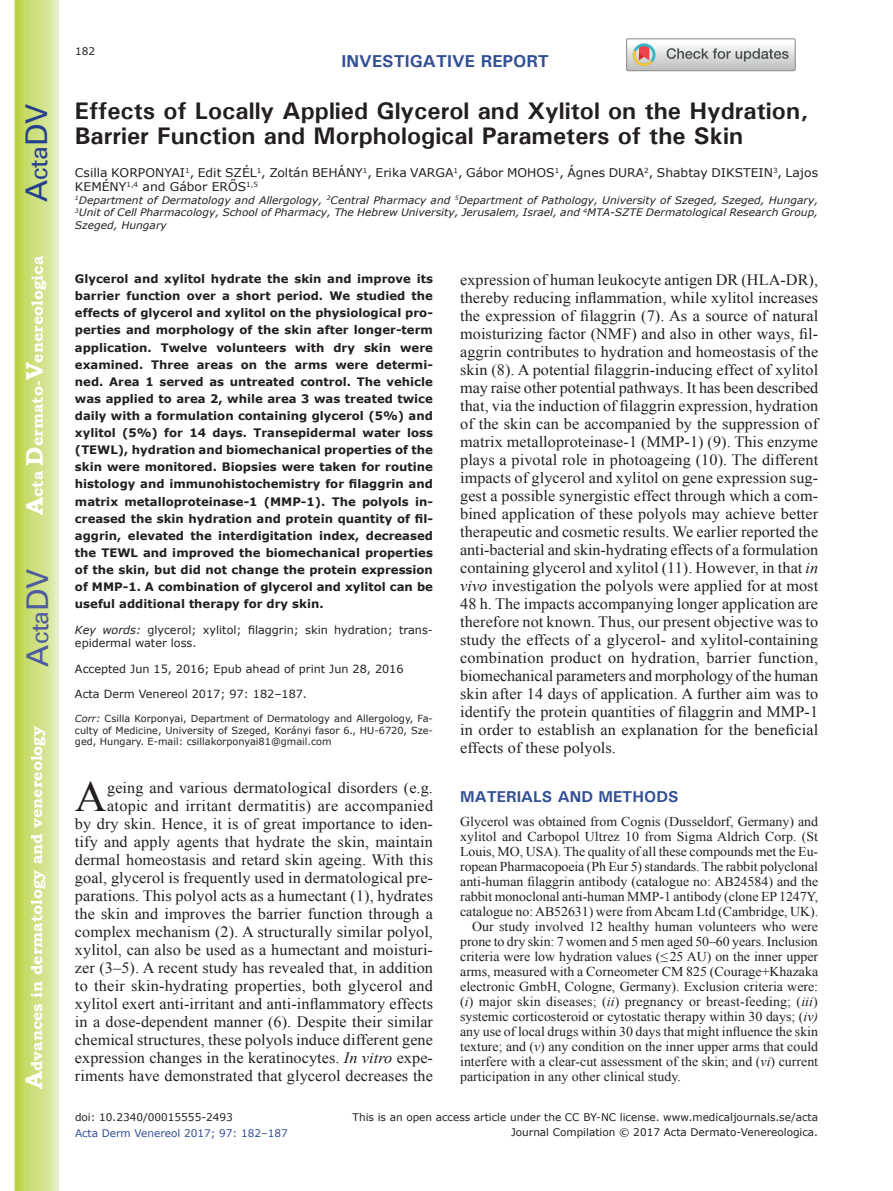
<style>
.page{position:relative;width:893px;height:1191px;background:#fff}
.page>*{position:absolute;margin:0;border:0;box-sizing:border-box;transform-origin:0 0}
.t1{font:42.9px "Times New Roman";color:#231f20}
.t2{font:30px "Univers";color:#4d5a9e}
.t3{font:30px "Univers";color:#253f8e}
.t4{font:700 24px/25.5px "Univers";color:#231f20}
.t5{font:700 17.25px "Univers";color:#324f95}
.t6{font:15.75px/18px "Times New Roman";letter-spacing:.005em;color:#231f20;text-align:right}
.t7{font:700 15.75px "Bookman Old Style";color:#fff}
.t8{font:700 15.75px "Univers";color:#324f95}
.t9{font:13.5px "Times New Roman";color:#231f20}
.t10{font:12px/14.4px "Verdana";color:#231f20}
.t11{font:700 11.7px/17.1px "Verdana";color:#231f20;text-align:justify}
.t12{font:11.25px/13.5px "Verdana";color:#231f20}
.t13{font:10.5px "Verdana";color:#231f20}
.t14{font:10.5px "Verdana";color:#324f95}
.t15{font:italic 10.35px/12.8px "Verdana";color:#231f20;text-align:justify}
.t16{font:9.75px/11.7px "Verdana";color:#231f20;text-align:justify}
.s1{font-size:24px}
.s2{font-style:italic}
</style>
<div class="page">
<svg style="left:14px;top:0;width:45px;height:1191px;background:#cfe084"></svg>
<svg style="left:627px;top:39px;width:168px;height:32px"></svg>
<h2 class="t3" style="left:19px;top:202px;width:100px;rotate:-90deg">A<span class="s1">cta</span>DV</h2>
<p class="t7" style="left:28px;top:515px;width:260px;rotate:-90deg"><span class="s1">A</span>cta <span class="s1">D</span>ermato-<span class="s1">V</span>enereologica</p>
<h2 class="t2" style="left:20px;top:666px;width:100px;rotate:-90deg">A<span class="s1">cta</span>DV</h2>
<p class="t7" style="left:27px;top:1088px;width:364px;rotate:-90deg"><span class="s1">A</span>dvances in dermatology and venereology</p>
<p class="t13" style="left:75px;top:44px;width:22px">182</p>
<p class="t5" style="left:342px;top:50px;width:209px">INVESTIGATIVE REPORT</p>
<h3 class="t4" style="left:75px;top:97px;width:735px">Effects of Locally Applied Glycerol and Xylitol on the Hydration,<br>Barrier Function and Morphological Parameters of the Skin</h3>
<p class="t10" style="left:75px;top:165px;width:745px">Csilla KORPONYAI<sup>1</sup>, Edit SZÉL<sup>1</sup>, Zoltán BEHÁNY<sup>1</sup>, Erika VARGA<sup>1</sup>, Gábor MOHOS<sup>1</sup>, Ágnes DURA<sup>2</sup>, Shabtay DIKSTEIN<sup>3</sup>, Lajos<br>KEMÉNY<sup>1,4</sup> and Gábor ERŐS<sup>1,5</sup></p>
<p class="t15" style="left:75px;top:193px;width:745px"><sup>1</sup>Department of Dermatology and Allergology, <sup>2</sup>Central Pharmacy and <sup>5</sup>Department of Pathology, University of Szeged, Szeged, Hungary, <sup>3</sup>Unit of Cell Pharmacology, School of Pharmacy, The Hebrew University, Jerusalem, Israel, and <sup>4</sup>MTA-SZTE Dermatological Research Group, Szeged, Hungary</p>
<p class="t11" style="left:75px;top:270px;width:359px">Glycerol and xylitol hydrate the skin and improve its barrier function over a short period. We studied the effects of glycerol and xylitol on the physiological pro&shy;perties and morphology of the skin after longer-term application. Twelve volunteers with dry skin were examined. Three areas on the arms were determi&shy;ned. Area 1 served as untreated control. The vehicle was applied to area 2, while area 3 was treated twice daily with a formulation containing glycerol (5%) and xylitol (5%) for 14 days. Transepidermal water loss (TEWL), hydration and biomechanical properties of the skin were monitored. Biopsies were taken for routine histology and immunohistochemistry for filaggrin and matrix metalloproteinase-1 (MMP-1). The polyols in&shy;creased the skin hydration and protein quantity of fil&shy;aggrin, elevated the interdigitation index, decreased the TEWL and improved the biomechanical properties of the skin, but did not change the protein expression of MMP-1. A combination of glycerol and xylitol can be useful additional therapy for dry skin.</p>
<p class="t12" style="left:75px;top:622px;width:359px"><span class="s2">Key words:</span> glycerol; xylitol; filaggrin; skin hydration; trans&shy;epidermal water loss.</p>
<p class="t12" style="left:75px;top:661px;width:330px">Accepted Jun 15, 2016; Epub ahead of print Jun 28, 2016</p>
<p class="t12" style="left:75px;top:687px;width:234px">Acta Derm Venereol 2017; 97: 182–187.</p>
<p class="t16" style="left:75px;top:712px;width:359px"><span class="s2">Corr:</span> Csilla Korponyai, Department of Dermatology and Allergology, Fa&shy;culty of Medicine, University of Szeged, Korányi fasor 6., HU-6720, Sze&shy;ged, Hungary. E-mail: csillakorponyai81@gmail.com</p>
<h1 class="t1" style="left:75px;top:768px;width:33px">A</h1>
<p class="t6" style="left:75px;top:779px;width:360px">geing and various dermatological disorders (e.g. atopic and irritant dermatitis) are accompanied<br>by dry skin. Hence, it is of great importance to iden&shy;tify and apply agents that hydrate the skin, maintain dermal homeostasis and retard skin ageing. With this goal, glycerol is frequently used in dermatological pre&shy;parations. This polyol acts as a humectant (1), hydrates the skin and improves the barrier function through a complex mechanism (2). A structurally similar polyol, xylitol, can also be used as a humectant and moisturi&shy;zer (3–5). A recent study has revealed that, in addition to their skin-hydrating properties, both glycerol and xylitol exert anti-irritant and anti-inflammatory effects in a dose-dependent manner (6). Despite their similar chemical structures, these polyols induce different gene expression changes in the keratinocytes. <span class="s2">In vitro</span> expe&shy;riments have demonstrated that glycerol decreases the</p>
<p class="t6" style="left:460px;top:271px;width:360px;text-align:justify">expression of human leukocyte antigen DR (HLA-DR), thereby reducing inflammation, while xylitol increases the expression of filaggrin (7). As a source of natural moisturizing factor (NMF) and also in other ways, fil&shy;aggrin contributes to hydration and homeostasis of the skin (8). A potential filaggrin-inducing effect of xylitol may raise other potential pathways. It has been described that, via the induction of filaggrin expression, hydration of the skin can be accompanied by the suppression of matrix metalloproteinase-1 (MMP-1) (9). This enzyme plays a pivotal role in photoageing (10). The different impacts of glycerol and xylitol on gene expression sug&shy;gest a possible synergistic effect through which a com&shy;bined application of these polyols may achieve better therapeutic and cosmetic results. We earlier reported the anti-bacterial and skin-hydrating effects of a formulation containing glycerol and xylitol (11). However, in that <span class="s2">in vivo</span> investigation the polyols were applied for at most 48 h. The impacts accompanying longer application are therefore not known. Thus, our present objective was to study the effects of a glycerol- and xylitol-containing combination product on hydration, barrier function, biomechanical parameters and morphology of the human skin after 14 days of application. A further aim was to identify the protein quantities of filaggrin and MMP-1 in order to establish an explanation for the beneficial effects of these polyols.</p>
<p class="t8" style="left:460px;top:787px;width:220px">MATERIALS AND METHODS</p>
<p class="t9" style="left:460px;top:812px;width:359px">Glycerol was obtained from Cognis (Dusseldorf, Germany) and</p>
<p class="t9" style="left:460px;top:827px;width:359px">xylitol and Carbopol Ultrez 10 from Sigma Aldrich Corp. (St</p>
<p class="t9" style="left:460px;top:842px;width:359px">Louis, MO, USA). The quality of all these compounds met the Eu-</p>
<p class="t9" style="left:460px;top:857px;width:359px">ropean Pharmacopoeia (Ph Eur 5) standards. The rabbit polyclonal</p>
<p class="t9" style="left:460px;top:872px;width:359px">anti-human filaggrin antibody (catalogue no: AB24584) and the</p>
<p class="t9" style="left:460px;top:887px;width:360px">rabbit monoclonal anti-human MMP-1 antibody (clone EP 1247Y,</p>
<p class="t9" style="left:460px;top:902px;width:360px">catalogue no: AB52631) were from Abcam Ltd (Cambridge, UK).</p>
<p class="t9" style="left:472px;top:917px;width:347px">Our study involved 12 healthy human volunteers who were</p>
<p class="t9" style="left:460px;top:932px;width:359px">prone to dry skin: 7 women and 5 men aged 50–60 years. Inclusion</p>
<p class="t9" style="left:460px;top:947px;width:359px">criteria were low hydration values (≤25 AU) on the inner upper</p>
<p class="t9" style="left:460px;top:962px;width:359px">arms, measured with a Corneometer CM 825 (Courage+Khazaka</p>
<p class="t9" style="left:460px;top:977px;width:360px">electronic GmbH, Cologne, Germany). Exclusion criteria were:</p>
<p class="t9" style="left:460px;top:992px;width:359px">(<span class="s2">i</span>) major skin diseases; (<span class="s2">ii</span>) pregnancy or breast-feeding; (<span class="s2">iii</span>)</p>
<p class="t9" style="left:460px;top:1007px;width:360px">systemic corticosteroid or cytostatic therapy within 30 days; (<span class="s2">iv)</span></p>
<p class="t9" style="left:460px;top:1022px;width:359px">any use of local drugs within 30 days that might influence the skin</p>
<p class="t9" style="left:460px;top:1037px;width:360px">texture; and (<span class="s2">v</span>) any condition on the inner upper arms that could</p>
<p class="t9" style="left:460px;top:1052px;width:360px">interfere with a clear-cut assessment of the skin; and (<span class="s2">vi</span>) current</p>
<p class="t9" style="left:460px;top:1067px;width:222px">participation in any other clinical study.</p>
<p class="t13" style="left:75px;top:1109px;width:159px">doi: 10.2340/00015555-2493</p>
<p class="t14" style="left:75px;top:1125px;width:214px">Acta Derm Venereol 2017; 97: 182–187</p>
<p class="t13" style="left:353px;top:1109px;width:467px">This is an open access article under the CC BY-NC license. www.medicaljournals.se/acta</p>
<p class="t13" style="left:511px;top:1125px;width:308px">Journal Compilation © 2017 Acta Dermato-Venereologica.</p>
</div>
